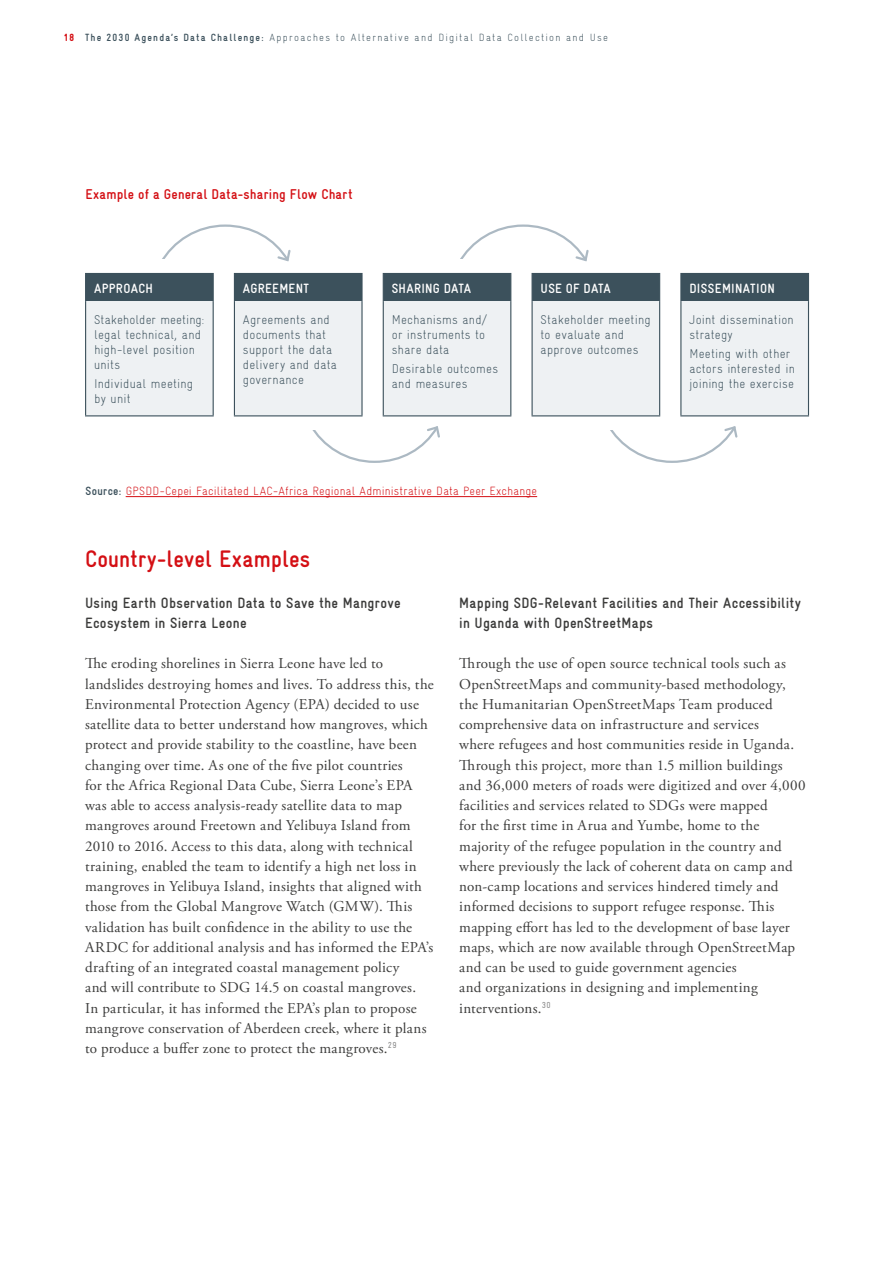
<style>
.page{position:relative;width:893px;height:1263px;background:#fff}
.page>*{position:absolute;margin:0;border:0;box-sizing:border-box;transform-origin:0 0}
.t1{font:700 condensed 24px "Gravur";letter-spacing:.005em;color:#d40f14}
.t2{font:15px/20.2px "Adobe Garamond Pro";letter-spacing:.02em;color:#3c3c3b}
.t3{font:700 condensed 15px/20.2px "Gravur";letter-spacing:.02em;color:#3c3c3b}
.t4{font:700 condensed 14.25px "Gravur";letter-spacing:.015em;color:#d40f14}
.t5{font:700 condensed 13.5px "Gravur";letter-spacing:.02em;color:#fff}
.t6{font:300 condensed 12.75px/15px "Gravur";letter-spacing:.02em;color:#3c515c}
.t7{font:300 condensed 12px "Gravur";letter-spacing:.015em;color:#d40f14}
.t8{font:300 condensed 10.5px "Gravur";letter-spacing:.12em;color:#3c515c}
.s1{font-weight:900;color:#d40f14}
.s2{font-weight:700}
.s3{font-weight:700;color:#3c515c}
</style>
<div class="page">
<svg style="left:86px;top:301px;width:722px;height:115px;background:#eff2f3"></svg>
<hr style="left:85px;top:301px;width:1px;height:114px;background:#3c515c">
<hr style="left:213px;top:301px;width:1px;height:114px;background:#3c515c">
<hr style="left:85px;top:415px;width:129px;height:1px;background:#3c515c">
<hr style="left:234px;top:301px;width:1px;height:114px;background:#3c515c">
<hr style="left:361px;top:301px;width:2px;height:114px;background:#3c515c">
<hr style="left:234px;top:415px;width:129px;height:1px;background:#3c515c">
<hr style="left:383px;top:301px;width:1px;height:114px;background:#3c515c">
<hr style="left:510px;top:301px;width:1px;height:114px;background:#3c515c">
<hr style="left:383px;top:415px;width:128px;height:1px;background:#3c515c">
<hr style="left:531px;top:301px;width:2px;height:114px;background:#3c515c">
<hr style="left:659px;top:301px;width:1px;height:114px;background:#3c515c">
<hr style="left:531px;top:415px;width:129px;height:1px;background:#3c515c">
<svg style="left:85px;top:273px;width:724px;height:28px;background:#51646e"></svg>
<hr style="left:680px;top:301px;width:1px;height:114px;background:#3c515c">
<hr style="left:808px;top:301px;width:1px;height:114px;background:#3c515c">
<hr style="left:680px;top:415px;width:129px;height:1px;background:#3c515c">
<hr style="left:126px;top:496px;width:411px;height:1px;background:#d40f14">
<svg style="left:162px;top:224px;width:129px;height:38px"></svg>
<svg style="left:460px;top:224px;width:129px;height:38px"></svg>
<svg style="left:312px;top:426px;width:128px;height:37px"></svg>
<svg style="left:610px;top:426px;width:128px;height:37px"></svg>
<div style="left:235px;top:417px;width:153px;height:13px;background:#fff"></div>
<div style="left:553px;top:417px;width:153px;height:13px;background:#fff"></div>
<div style="left:96px;top:259px;width:153px;height:13px;background:#fff"></div>
<div style="left:414px;top:259px;width:153px;height:13px;background:#fff"></div>
<p class="t8" style="left:64px;top:31px;width:546px"><span class="s1">18</span> <span class="s2">The 2030 Agenda’s Data Challenge:</span> Approaches to Alternative and Digital Data Collection and Use</p>
<p class="t4" style="left:86px;top:187px;width:268px">Example of a General Data-sharing Flow Chart</p>
<p class="t5" style="left:94px;top:280px;width:60px">APPROACH</p>
<p class="t5" style="left:243px;top:280px;width:68px">AGREEMENT</p>
<p class="t5" style="left:392px;top:280px;width:81px">SHARING DATA</p>
<p class="t5" style="left:541px;top:280px;width:72px">USE OF DATA</p>
<p class="t5" style="left:689px;top:280px;width:87px">DISSEMINATION</p>
<p class="t6" style="left:94px;top:312px;width:112px">Stakeholder meeting: legal technical, and high-level position units</p>
<p class="t6" style="left:94px;top:376px;width:101px">Individual meeting by unit</p>
<p class="t6" style="left:243px;top:312px;width:96px">Agreements and documents that support the data delivery and data governance</p>
<p class="t6" style="left:392px;top:312px;width:97px">Mechanisms and/ or instruments to share data</p>
<p class="t6" style="left:541px;top:312px;width:112px">Stakeholder meeting to evaluate and approve outcomes</p>
<p class="t6" style="left:689px;top:312px;width:106px">Joint dissemination strategy</p>
<p class="t6" style="left:689px;top:346px;width:107px">Meeting with other actors interested in joining the exercise</p>
<p class="t6" style="left:392px;top:361px;width:108px">Desirable outcomes and measures</p>
<p class="t7" style="left:86px;top:484px;width:453px"><span class="s3">Source:</span> GPSDD-Cepei Facilitated LAC-Africa Regional Administrative Data Peer Exchange</p>
<h1 class="t1" style="left:85px;top:545px;width:227px">Country-level Examples</h1>
<p class="t3" style="left:85px;top:592px;width:317px">Using Earth Observation Data to Save the Mangrove<br>Ecosystem in Sierra Leone</p>
<p class="t2" style="left:85px;top:654px;width:350px">The eroding shorelines in Sierra Leone have led to landslides destroying homes and lives. To address this, the Environmental Protection Agency (EPA) decided to use satellite data to better understand how mangroves, which protect and provide stability to the coastline, have been changing over time. As one of the five pilot countries<br>for the Africa Regional Data Cube, Sierra Leone’s EPA was able to access analysis-ready satellite data to map mangroves around Freetown and Yelibuya Island from 2010 to 2016. Access to this data, along with technical training, enabled the team to identify a high net loss in mangroves in Yelibuya Island, insights that aligned with those from the Global Mangrove Watch (GMW). This validation has built confidence in the ability to use the ARDC for additional analysis and has informed the EPA’s drafting of an integrated coastal management policy<br>and will contribute to SDG 14.5 on coastal mangroves.<br>In particular, it has informed the EPA’s plan to propose mangrove conservation of Aberdeen creek, where it plans to produce a buffer zone to protect the mangroves.<sup>29</sup></p>
<p class="t3" style="left:459px;top:592px;width:343px">Mapping SDG-Relevant Facilities and Their Accessibility in Uganda with OpenStreetMaps</p>
<p class="t2" style="left:459px;top:654px;width:348px">Through the use of open source technical tools such as OpenStreetMaps and community-based methodology, the Humanitarian OpenStreetMaps Team produced comprehensive data on infrastructure and services<br>where refugees and host communities reside in Uganda.<br>Through this project, more than 1.5 million buildings and 36,000 meters of roads were digitized and over 4,000 facilities and services related to SDGs were mapped<br>for the first time in Arua and Yumbe, home to the majority of the refugee population in the country and where previously the lack of coherent data on camp and non-camp locations and services hindered timely and informed decisions to support refugee response. This mapping effort has led to the development of base layer maps, which are now available through OpenStreetMap and can be used to guide government agencies<br>and organizations in designing and implementing interventions.<sup>30</sup></p>
</div>
